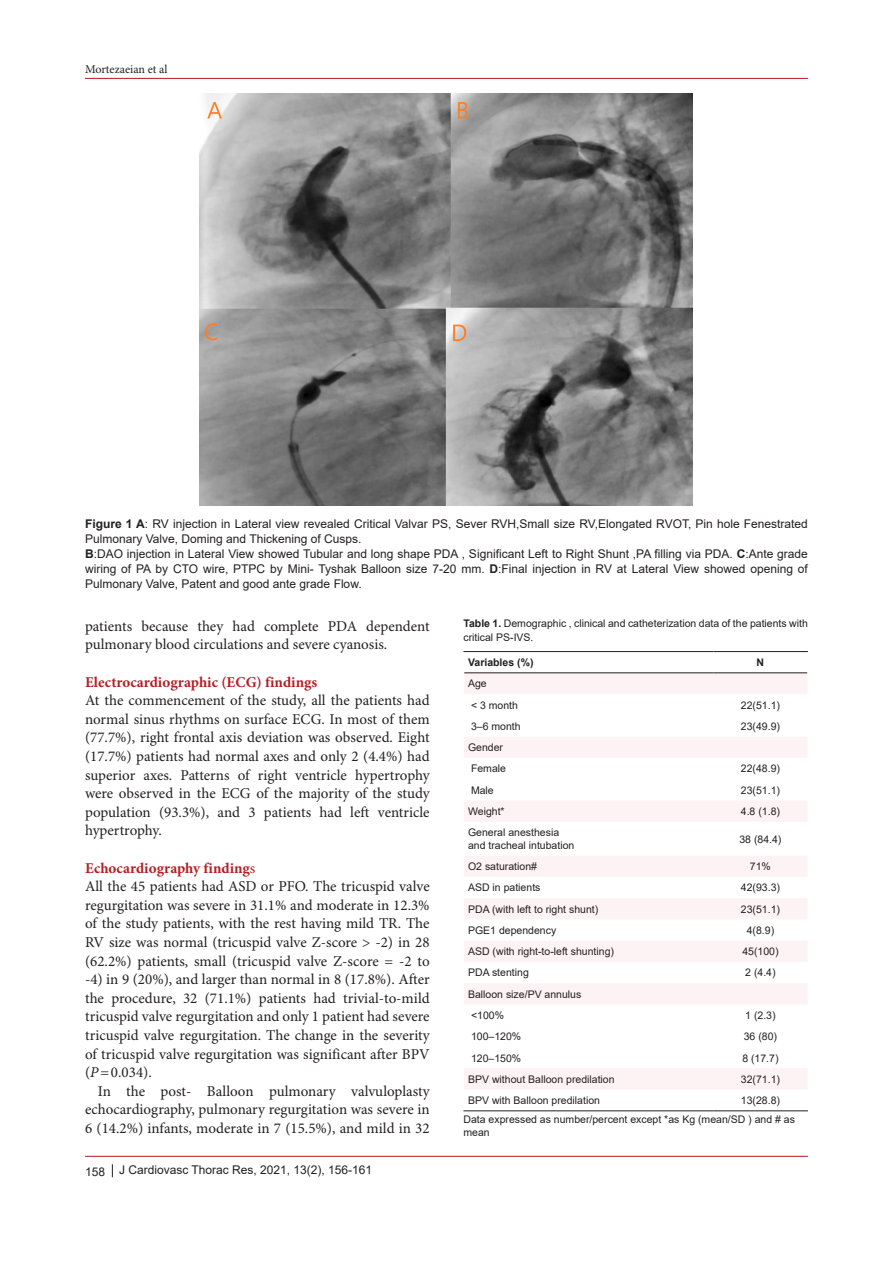
<style>
.page{position:relative;width:893px;height:1263px;background:#fff}
.page>*{position:absolute;margin:0;border:0;box-sizing:border-box;transform-origin:0 0}
.t1{font:15px/18.6px "Minion Pro";color:#231f20;text-align:justify}
.t2{font:700 15px "Minion Pro";color:#b41f23}
.t3{font:12px/15px "Arial";color:#231f20}
.t4{font:12px "Minion Pro";color:#231f20}
.t5{font:10.5px/13.5px "Arial";color:#231f20}
.t6{font:700 10.5px "Arial";color:#231f20}
.s1{font-weight:700}
.s2{font-weight:400}
.s3{font-style:italic}
</style>
<div class="page">
<hr style="left:85px;top:78px;width:723px;height:1px;background:#b4191e">
<hr style="left:85px;top:1156px;width:723px;height:1px;background:#b4191e">
<svg style="left:112px;top:1164px;width:1px;height:13px"></svg>
<img style="left:199px;top:94px;width:494px;height:412px">
<svg style="left:464px;top:673px;width:343px;height:416px"></svg>
<hr style="left:463px;top:651px;width:250px;height:1px;background:#231f20">
<hr style="left:713px;top:651px;width:95px;height:1px;background:#231f20">
<hr style="left:464px;top:672px;width:249px;height:1px;background:#231f20">
<hr style="left:713px;top:672px;width:94px;height:1px;background:#231f20">
<hr style="left:463px;top:1110px;width:250px;height:1px;background:#231f20">
<hr style="left:713px;top:1110px;width:95px;height:1px;background:#231f20">
<p class="t4" style="left:85px;top:62px;width:84px">Mortezaeian et al</p>
<p class="t3" style="left:85px;top:516px;width:724px"><span class="s1">Figure 1 A</span>: RV injection in Lateral view revealed Critical Valvar PS, Sever RVH,Small size RV,Elongated RVOT, Pin hole Fenestrated<br>Pulmonary Valve, Doming and Thickening of Cusps.</p>
<p class="t3" style="left:85px;top:546px;width:724px;text-align:justify"><span class="s1">B</span>:DAO injection in Lateral View showed Tubular and long shape PDA , Significant Left to Right Shunt ,PA filling via PDA. <span class="s1">C</span>:Ante grade wiring of PA by CTO wire, PTPC by Mini- Tyshak Balloon size 7-20 mm. <span class="s1">D</span>:Final injection in RV at Lateral View showed opening of Pulmonary Valve, Patent and good ante grade Flow.</p>
<p class="t5" style="left:463px;top:617px;width:346px"><span class="s1">Table 1.</span> Demographic , clinical and catheterization data of the patients with critical PS-IVS.</p>
<p class="t6" style="left:468px;top:655px;width:67px">Variables (%)</p>
<p class="t6" style="left:757px;top:655px;width:9px">N</p>
<p class="t5" style="left:468px;top:677px;width:20px">Age</p>
<p class="t5" style="left:471px;top:698px;width:48px">&lt; 3 month</p>
<p class="t5" style="left:741px;top:698px;width:41px">22(51.1)</p>
<p class="t5" style="left:471px;top:719px;width:51px">3–6 month</p>
<p class="t5" style="left:741px;top:719px;width:41px">23(49.9)</p>
<p class="t5" style="left:468px;top:740px;width:37px">Gender</p>
<p class="t5" style="left:471px;top:762px;width:37px">Female</p>
<p class="t5" style="left:741px;top:762px;width:41px">22(48.9)</p>
<p class="t5" style="left:471px;top:783px;width:24px">Male</p>
<p class="t5" style="left:741px;top:783px;width:41px">23(51.1)</p>
<p class="t5" style="left:468px;top:804px;width:38px">Weight*</p>
<p class="t5" style="left:741px;top:804px;width:41px">4.8 (1.8)</p>
<p class="t5" style="left:468px;top:825px;width:93px">General anesthesia</p>
<p class="t5" style="left:468px;top:839px;width:108px">and tracheal intubation</p>
<p class="t1" style="left:85px;top:617px;width:346px">patients because they had complete PDA dependent pulmonary blood circulations and severe cyanosis.</p>
<p class="t2" style="left:85px;top:671px;width:234px">Electrocardiographic (ECG) findings</p>
<p class="t1" style="left:85px;top:692px;width:346px">At the commencement of the study, all the patients had normal sinus rhythms on surface ECG. In most of them (77.7%), right frontal axis deviation was observed. Eight (17.7%) patients had normal axes and only 2 (4.4%) had superior axes. Patterns of right ventricle hypertrophy were observed in the ECG of the majority of the study population (93.3%), and 3 patients had left ventricle hypertrophy.</p>
<p class="t2" style="left:85px;top:857px;width:172px">Echocardiography finding<span class="s2">s</span></p>
<p class="t1" style="left:85px;top:878px;width:346px">All the 45 patients had ASD or PFO. The tricuspid valve regurgitation was severe in 31.1% and moderate in 12.3% of the study patients, with the rest having mild TR. The RV size was normal (tricuspid valve Z-score &gt; -2) in 28 (62.2%) patients, small (tricuspid valve Z-score = -2 to -4) in 9 (20%), and larger than normal in 8 (17.8%). After the procedure, 32 (71.1%) patients had trivial-to-mild tricuspid valve regurgitation and only 1 patient had severe tricuspid valve regurgitation. The change in the severity of tricuspid valve regurgitation was significant after BPV (<span class="s3">P</span>=0.034).</p>
<p class="t1" style="left:85px;top:1082px;width:346px;text-indent:13px">In the post- Balloon pulmonary valvuloplasty echocardiography, pulmonary regurgitation was severe in 6 (14.2%) infants, moderate in 7 (15.5%), and mild in 32</p>
<p class="t5" style="left:739px;top:832px;width:44px">38 (84.4)</p>
<p class="t5" style="left:468px;top:860px;width:70px">O2 saturation#</p>
<p class="t5" style="left:750px;top:860px;width:23px">71%</p>
<p class="t5" style="left:468px;top:881px;width:74px">ASD in patients</p>
<p class="t5" style="left:741px;top:881px;width:41px">42(93.3)</p>
<p class="t5" style="left:468px;top:902px;width:132px">PDA (with left to right shunt)</p>
<p class="t5" style="left:741px;top:902px;width:41px">23(51.1)</p>
<p class="t5" style="left:468px;top:923px;width:90px">PGE1 dependency</p>
<p class="t5" style="left:747px;top:923px;width:29px">4(8.9)</p>
<p class="t5" style="left:468px;top:945px;width:147px">ASD (with right-to-left shunting)</p>
<p class="t5" style="left:742px;top:945px;width:38px">45(100)</p>
<p class="t5" style="left:468px;top:966px;width:62px">PDA stenting</p>
<p class="t5" style="left:745px;top:966px;width:32px">2 (4.4)</p>
<p class="t5" style="left:468px;top:987px;width:115px">Balloon size/PV annulus</p>
<p class="t5" style="left:471px;top:1008px;width:34px">&lt;100%</p>
<p class="t5" style="left:745px;top:1008px;width:32px">1 (2.3)</p>
<p class="t5" style="left:471px;top:1030px;width:52px">100–120%</p>
<p class="t5" style="left:744px;top:1030px;width:35px">36 (80)</p>
<p class="t5" style="left:471px;top:1051px;width:52px">120–150%</p>
<p class="t5" style="left:742px;top:1051px;width:38px">8 (17.7)</p>
<p class="t5" style="left:468px;top:1072px;width:148px">BPV without Balloon predilation</p>
<p class="t5" style="left:741px;top:1072px;width:41px">32(71.1)</p>
<p class="t5" style="left:468px;top:1093px;width:133px">BPV with Balloon predilation</p>
<p class="t5" style="left:741px;top:1093px;width:41px">13(28.8)</p>
<p class="t5" style="left:463px;top:1112px;width:333px">Data expressed as number/percent except *as Kg (mean/SD ) and # as mean</p>
<p class="t3" style="left:85px;top:1163px;width:289px">158 J Cardiovasc Thorac Res, 2021, 13(2), 156-161</p>
</div>
